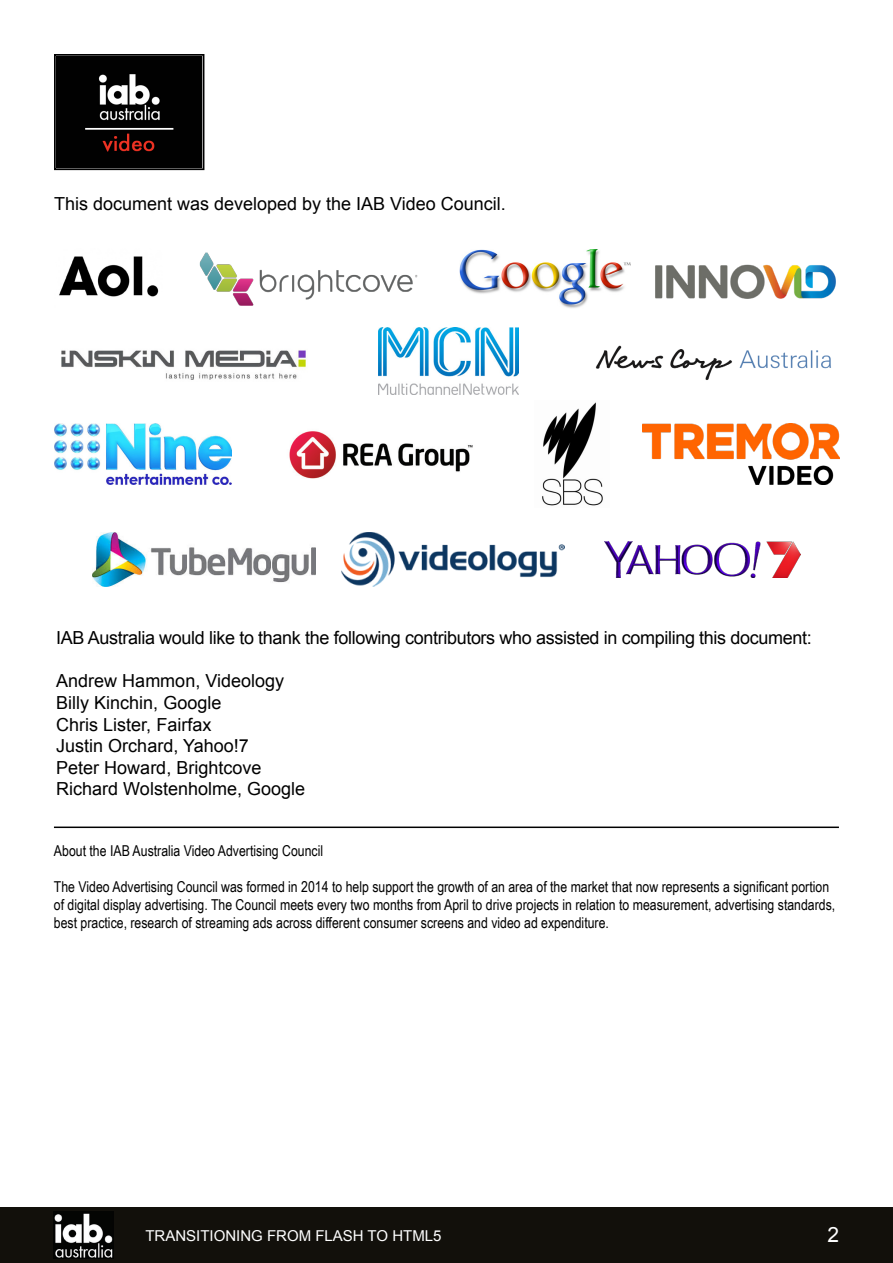
<style>
.page{position:relative;width:893px;height:1263px;background:#fff}
.page>*{position:absolute;margin:0;border:0;box-sizing:border-box;transform-origin:0 0}
.t1{font:21px "Arial";color:#fff}
.body_copy{font:18px "Arial";color:#000}
.body_copy-2{font:18px "Arial";letter-spacing:-.02em;color:#000}
.t2{font:15px/18px "Arial Narrow";color:#000}
.t3{font:15px "Arial";color:#fff}
</style>
<div class="page">
<div style="left:0;top:1208px;width:893px;height:55px;background:#12100b"></div>
<img style="left:54px;top:1212px;width:60px;height:47px">
<img style="left:459px;top:249px;width:171px;height:59px">
<img style="left:379px;top:327px;width:140px;height:68px">
<img style="left:595px;top:345px;width:236px;height:35px">
<img style="left:542px;top:402px;width:61px;height:104px">
<img style="left:93px;top:532px;width:222px;height:55px">
<img style="left:342px;top:533px;width:222px;height:54px">
<img style="left:604px;top:541px;width:196px;height:37px">
<img style="left:59px;top:256px;width:100px;height:41px">
<img style="left:199px;top:253px;width:219px;height:53px">
<img style="left:655px;top:264px;width:181px;height:34px">
<img style="left:61px;top:350px;width:245px;height:30px">
<img style="left:54px;top:423px;width:177px;height:61px">
<img style="left:289px;top:431px;width:184px;height:48px">
<img style="left:643px;top:424px;width:196px;height:60px">
<hr style="left:54px;top:826px;width:785px;height:2px;background:#000">
<img style="left:57px;top:57px;width:144px;height:110px">
<div style="left:54px;top:54px;width:150px;height:116px;border:2px solid #000"></div>
<p class="body_copy" style="left:54px;top:191px;width:453px">This document was developed by the IAB Video Council.</p>
<p class="body_copy-2" style="left:56px;top:626px;width:757px">IAB Australia would like to thank the following contributors who assisted in compiling this document:</p>
<p class="body_copy" style="left:56px;top:669px;width:229px">Andrew Hammon, Videology</p>
<p class="body_copy" style="left:56px;top:691px;width:167px">Billy Kinchin, Google</p>
<p class="body_copy" style="left:56px;top:712px;width:157px">Chris Lister, Fairfax</p>
<p class="body_copy" style="left:56px;top:734px;width:194px">Justin Orchard, Yahoo!7</p>
<p class="body_copy" style="left:56px;top:756px;width:207px">Peter Howard, Brightcove</p>
<p class="body_copy" style="left:56px;top:777px;width:250px">Richard Wolstenholme, Google</p>
<p class="t2" style="left:54px;top:841px;width:271px">About the IAB Australia Video Advertising Council</p>
<p class="t2" style="left:54px;top:877px;width:783px">The Video Advertising Council was formed in 2014 to help support the growth of an area of the market that now represents a significant portion of digital display advertising. The Council meets every two months from April to drive projects in relation to measurement, advertising standards, best practice, research of streaming ads across different consumer screens and video ad expenditure.</p>
<p class="t3" style="left:145px;top:1226px;width:298px">TRANSITIONING FROM FLASH TO HTML5</p>
<h1 class="t1" style="left:827px;top:1221px;width:13px">2</h1>
</div>
